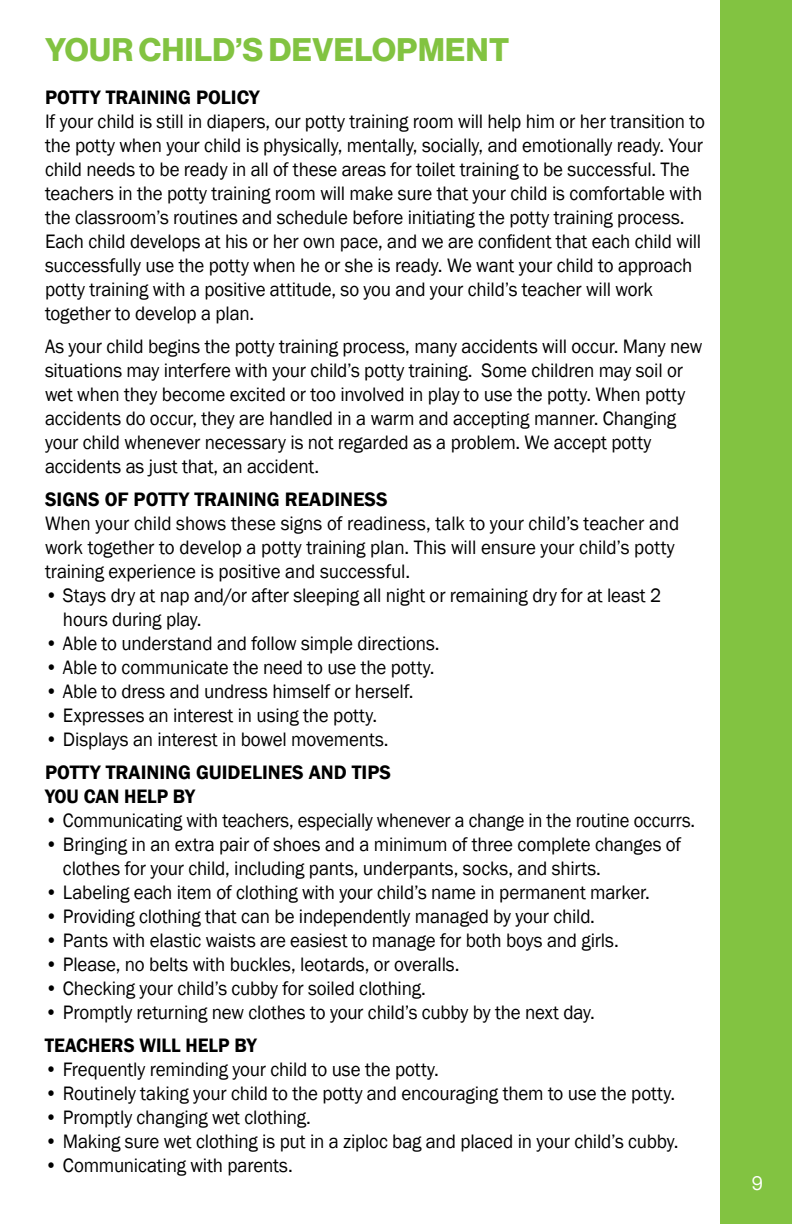
<style>
.page{position:relative;width:792px;height:1224px;background:#fff}
.page>*{position:absolute;margin:0;border:0;box-sizing:border-box;transform-origin:0 0}
.t1{font:32px "N Haas Grotesk DS Pro 75 Bd";letter-spacing:.015em;color:#82c341}
.t2{font:20px/24px "Franklin Gothic";letter-spacing:-.01em;color:#000;scale:.95 1}
.t3{font:600 20px/24px "Franklin Gothic";color:#000}
.t4{font:20px "Franklin Gothic";letter-spacing:-.01em;color:#000;scale:.93 1}
.t5{font:600 20px "Franklin Gothic";color:#000;scale:.95 1}
.t6{font:20px "N Haas Grotesk DS Pro 55 Rg";color:#fff;scale:.95 1}
</style>
<div class="page">
<div style="left:720px;top:0;width:72px;height:1224px;background:#82c341"></div>
<h1 class="t1" style="left:45px;top:31px;width:465px">YOUR CHILD’S DEVELOPMENT</h1>
<p class="t3" style="left:45px;top:86px;width:216px">POTTY TRAINING POLICY</p>
<p class="t2" style="left:45px;top:110px;width:696px">If your child is still in diapers, our potty training room will help him or her transition to the potty when your child is physically, mentally, socially, and emotionally ready. Your child needs to be ready in all of these areas for toilet training to be successful. The teachers in the potty training room will make sure that your child is comfortable with the classroom’s routines and schedule before initiating the potty training process.<br>Each child develops at his or her own pace, and we are confident that each child will successfully use the potty when he or she is ready. We want your child to approach potty training with a positive attitude, so you and your child’s teacher will work together to develop a plan.</p>
<p class="t2" style="left:45px;top:335px;width:694px">As your child begins the potty training process, many accidents will occur. Many new situations may interfere with your child’s potty training. Some children may soil or wet when they become excited or too involved in play to use the potty. When potty accidents do occur, they are handled in a warm and accepting manner. Changing your child whenever necessary is not regarded as a problem. We accept potty accidents as just that, an accident.</p>
<p class="t3" style="left:45px;top:488px;width:344px">SIGNS OF POTTY TRAINING READINESS</p>
<p class="t2" style="left:45px;top:512px;width:669px">When your child shows these signs of readiness, talk to your child’s teacher and work together to develop a potty training plan. This will ensure your child’s potty training experience is positive and successful.</p>
<p class="t2" style="left:63px;top:584px;width:631px;text-indent:-18px">• Stays dry at nap and/or after sleeping all night or remaining dry for at least 2 hours during play.</p>
<p class="t2" style="left:45px;top:632px;width:414px">• Able to understand and follow simple directions.</p>
<p class="t2" style="left:45px;top:656px;width:409px">• Able to communicate the need to use the potty.</p>
<p class="t2" style="left:45px;top:680px;width:387px">• Able to dress and undress himself or herself.</p>
<p class="t2" style="left:45px;top:704px;width:348px">• Expresses an interest in using the potty.</p>
<p class="t2" style="left:45px;top:728px;width:360px">• Displays an interest in bowel movements.</p>
<p class="t3" style="left:45px;top:761px;width:348px">POTTY TRAINING GUIDELINES AND TIPS<br>YOU CAN HELP BY</p>
<p class="t4" style="left:45px;top:808px;width:698px">• Communicating with teachers, especially whenever a change in the routine occurrs.</p>
<p class="t2" style="left:63px;top:833px;width:652px;text-indent:-18px">• Bringing in an extra pair of shoes and a minimum of three complete changes of clothes for your child, including pants, underpants, socks, and shirts.</p>
<p class="t2" style="left:45px;top:881px;width:635px">• Labeling each item of clothing with your child’s name in permanent marker.</p>
<p class="t2" style="left:45px;top:905px;width:578px">• Providing clothing that can be independently managed by your child.</p>
<p class="t2" style="left:45px;top:929px;width:603px">• Pants with elastic waists are easiest to manage for both boys and girls.</p>
<p class="t2" style="left:45px;top:953px;width:435px">• Please, no belts with buckles, leotards, or overalls.</p>
<p class="t2" style="left:45px;top:977px;width:400px">• Checking your child’s cubby for soiled clothing.</p>
<p class="t2" style="left:45px;top:1001px;width:578px">• Promptly returning new clothes to your child’s cubby by the next day.</p>
<p class="t5" style="left:45px;top:1033px;width:224px">TEACHERS WILL HELP BY</p>
<p class="t2" style="left:45px;top:1058px;width:414px">• Frequently reminding your child to use the potty.</p>
<p class="t2" style="left:45px;top:1082px;width:662px">• Routinely taking your child to the potty and encouraging them to use the potty.</p>
<p class="t2" style="left:45px;top:1106px;width:279px">• Promptly changing wet clothing.</p>
<p class="t2" style="left:45px;top:1130px;width:666px">• Making sure wet clothing is put in a ziploc bag and placed in your child’s cubby.</p>
<p class="t2" style="left:45px;top:1154px;width:260px">• Communicating with parents.</p>
<p class="t6" style="left:752px;top:1172px;width:13px">9</p>
</div>
